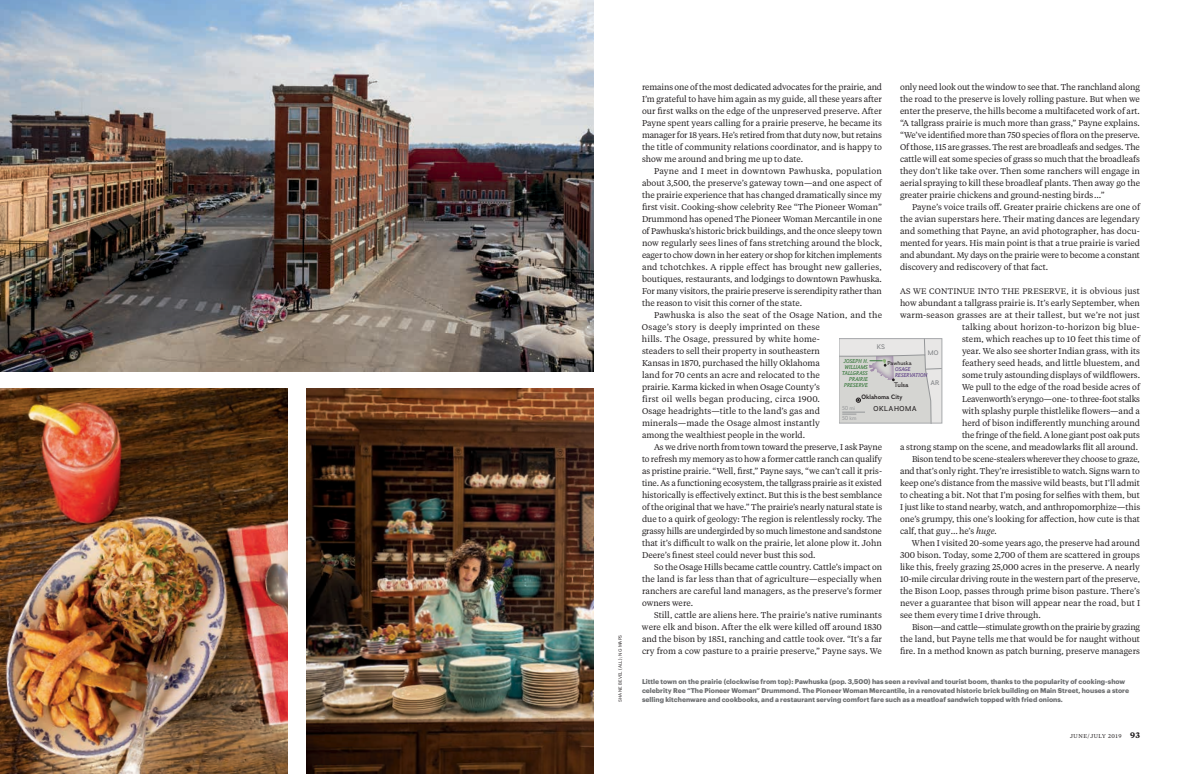
<style>
.page{position:relative;width:1188px;height:774px;background:#fff}
.page>*{position:absolute;margin:0;border:0;box-sizing:border-box;transform-origin:0 0}
.t1{font:8.4px/12px "Grosvenor";color:#231f20;text-align:justify}
.t2{font:8.4px "Grosvenor";letter-spacing:-.02em;color:#231f20}
.t3{font:8.4px "Grosvenor";letter-spacing:.02em;color:#231f20}
.t4{font:8.4px "Grosvenor";letter-spacing:.025em;color:#231f20}
.t5{font:8px "Grosvenor";letter-spacing:.025em;color:#231f20}
.t6{font:7.5px "Nat Geo Neo Gothic";letter-spacing:.075em;color:#231f20}
.t7{font:800 7px "Nat Geo Neo Gothic";color:#231f20}
.t8{font:7px "Nat Geo Neo Gothic";color:#808285}
.t9{font:7px "Nat Geo Neo Gothic";color:#231f20}
.t10{font:700 6.8px/9px "Graphik";color:#6d6f71}
.t11{font:6px/6px "Nat Geo Bumstead";color:#357639;text-align:right}
.t12{font:6px/6px "Nat Geo Bumstead";color:#604287}
.t13{font:6px "Nat Geo Neo Gothic";color:#231f20}
.t14{font:5.5px "Grosvenor";letter-spacing:.1em;color:#231f20}
.t15{font:5.5px/9.5px "Geograph";color:#949698}
.t16{font:4.5px "Graphik";letter-spacing:.03em;color:#231f20}
.s1{font-size:8.4px}
.s2{font-style:italic}
.s3{font-size:5px}
.s4{font-weight:700;font-size:8px}
</style>
<div class="page">
<svg style="left:839px;top:339px;width:103px;height:84px;background:#d6d5d3"></svg>
<img style="left:0;top:388px;width:288px;height:386px">
<img style="left:0;top:0;width:594px;height:371px">
<img style="left:306px;top:388px;width:288px;height:386px">
<p class="t16" style="left:617px;top:702px;width:69px;rotate:-90deg">SHANE BEVEL (ALL); NG MAPS</p>
<p class="t1" style="left:642px;top:81px;width:242px">remains one of the most dedicated advocates for the prairie, and I’m grateful to have him again as my guide, all these years after our first walks on the edge of the unpreserved preserve. After Payne spent years calling for a prairie preserve, he became its manager for 18 years. He’s retired from that duty now, but retains the title of community relations coordinator, and is happy to show me around and bring me up to date.</p>
<p class="t1" style="left:642px;top:165px;width:242px;text-indent:12px">Payne and I meet in downtown Pawhuska, population about 3,500, the preserve’s gateway town—and one aspect of the prairie experience that has changed dramatically since my first visit. Cooking-show celebrity Ree “The Pioneer Woman” Drummond has opened The Pioneer Woman Mercantile in one of Pawhuska’s historic brick buildings, and the once sleepy town now regularly sees lines of fans stretching around the block, eager to chow down in her eatery or shop for kitchen implements and tchotchkes. A ripple effect has brought new galleries, boutiques, restaurants, and lodgings to downtown Pawhuska.<br>For many visitors, the prairie preserve is serendipity rather than the reason to visit this corner of the state.</p>
<p class="t1" style="left:642px;top:309px;width:242px;text-align:left;text-indent:12px">Pawhuska is also the seat of the Osage Nation, and the Osage’s story is deeply imprinted on these<br>hills. The Osage, pressured by white home-<br>steaders to sell their property in southeastern<br>Kansas in 1870, purchased the hilly Oklahoma<br>land for 70 cents an acre and relocated to the<br>prairie. Karma kicked in when Osage County’s<br>first oil wells began producing, circa 1900.<br>Osage headrights—title to the land’s gas and minerals—made the Osage almost instantly<br>among the wealthiest people in the world.</p>
<p class="t1" style="left:642px;top:441px;width:242px;text-indent:12px">As we drive north from town toward the preserve, I ask Payne to refresh my memory as to how a former cattle ranch can qualify as pristine prairie. “Well, first,” Payne says, “we can’t call it pris&shy;tine. As a functioning ecosystem, the tallgrass prairie as it existed historically is effectively extinct. But this is the best semblance of the original that we have.” The prairie’s nearly natural state is due to a quirk of geology: The region is relentlessly rocky. The grassy hills are undergirded by so much limestone and sandstone that it’s difficult to walk on the prairie, let alone plow it. John Deere’s finest steel could never bust this sod.</p>
<p class="t1" style="left:642px;top:561px;width:242px;text-indent:12px">So the Osage Hills became cattle country. Cattle’s impact on the land is far less than that of agriculture—especially when ranchers are careful land managers, as the preserve’s former owners were.</p>
<p class="t1" style="left:642px;top:609px;width:242px;text-indent:12px">Still, cattle are aliens here. The prairie’s native ruminants were elk and bison. After the elk were killed off around 1830 and the bison by 1851, ranching and cattle took over. “It’s a far cry from a cow pasture to a prairie preserve,” Payne says. We</p>
<p class="t10" style="left:642px;top:676px;width:489px">Little town on the prairie (clockwise from top): Pawhuska (pop. 3,500) has seen a revival and tourist boom, thanks to the popularity of cooking-show celebrity Ree “The Pioneer Woman” Drummond. The Pioneer Woman Mercantile, in a renovated historic brick building on Main Street, houses a store selling kitchenware and cookbooks, and a restaurant serving comfort fare such as a meatloaf sandwich topped with fried onions.</p>
<p class="t1" style="left:900px;top:81px;width:242px">only need look out the window to see that. The ranchland along the road to the preserve is lovely rolling pasture. But when we enter the preserve, the hills become a multifaceted work of art. “A tallgrass prairie is much more than grass,” Payne explains. “We’ve identified more than 750 species of flora on the preserve.<br>Of those, 115 are grasses. The rest are broadleafs and sedges. The cattle will eat some species of grass so much that the broadleafs they don’t like take over. Then some ranchers will engage in aerial spraying to kill these broadleaf plants. Then away go the greater prairie chickens and ground-nesting birds…”</p>
<p class="t1" style="left:900px;top:201px;width:242px;text-indent:12px">Payne’s voice trails off. Greater prairie chickens are one of the avian superstars here. Their mating dances are legendary and something that Payne, an avid photographer, has docu&shy;mented for years. His main point is that a true prairie is varied and abundant. My days on the prairie were to become a constant discovery and rediscovery of that fact.</p>
<p class="t5" style="left:900px;top:286px;width:242px">AS WE CONTINUE INTO THE PRESERVE, <span class="s1">it is obvious just</span></p>
<p class="t1" style="left:900px;top:297px;width:241px">how abundant a tallgrass prairie is. It’s early September, when</p>
<p class="t3" style="left:900px;top:309px;width:241px">warm-season grasses are at their tallest, but we’re not just</p>
<p class="t4" style="left:962px;top:321px;width:179px">talking about horizon-to-horizon big blue-</p>
<p class="t1" style="left:962px;top:333px;width:180px">stem, which reaches up to 10 feet this time of</p>
<p class="t1" style="left:962px;top:345px;width:179px">year. We also see shorter Indian grass, with its</p>
<p class="t1" style="left:962px;top:357px;width:179px">feathery seed heads, and little bluestem, and</p>
<p class="t1" style="left:962px;top:369px;width:180px">some truly astounding displays of wildflowers.</p>
<p class="t1" style="left:962px;top:381px;width:180px">We pull to the edge of the road beside acres of</p>
<p class="t2" style="left:962px;top:393px;width:179px">Leavenworth’s eryngo—one- to three-foot stalks</p>
<p class="t1" style="left:962px;top:405px;width:179px">with splashy purple thistlelike flowers—and a</p>
<p class="t1" style="left:962px;top:417px;width:179px">herd of bison indifferently munching around</p>
<p class="t1" style="left:962px;top:429px;width:179px">the fringe of the field. A lone giant post oak puts</p>
<p class="t1" style="left:900px;top:441px;width:240px">a strong stamp on the scene, and meadowlarks flit all around.</p>
<p class="t2" style="left:912px;top:453px;width:229px">Bison tend to be scene-stealers wherever they choose to graze,</p>
<p class="t1" style="left:900px;top:465px;width:241px">and that’s only right. They’re irresistible to watch. Signs warn to</p>
<p class="t1" style="left:900px;top:477px;width:241px">keep one’s distance from the massive wild beasts, but I’ll admit</p>
<p class="t1" style="left:900px;top:489px;width:241px">to cheating a bit. Not that I’m posing for selfies with them, but</p>
<p class="t1" style="left:900px;top:501px;width:242px">I just like to stand nearby, watch, and anthropomorphize—this</p>
<p class="t1" style="left:900px;top:513px;width:242px">one’s grumpy, this one’s looking for affection, how cute is that</p>
<p class="t1" style="left:900px;top:525px;width:99px">calf, that guy…he’s <span class="s2">huge.</span></p>
<p class="t1" style="left:912px;top:537px;width:230px">When I visited 20-some years ago, the preserve had around</p>
<p class="t1" style="left:900px;top:549px;width:241px">300 bison. Today, some 2,700 of them are scattered in groups</p>
<p class="t1" style="left:900px;top:561px;width:241px">like this, freely grazing 25,000 acres in the preserve. A nearly</p>
<p class="t1" style="left:900px;top:573px;width:242px">10-mile circular driving route in the western part of the preserve,</p>
<p class="t1" style="left:900px;top:585px;width:241px">the Bison Loop, passes through prime bison pasture. There’s</p>
<p class="t1" style="left:900px;top:597px;width:242px">never a guarantee that bison will appear near the road, but I</p>
<p class="t1" style="left:900px;top:609px;width:142px">see them every time I drive through.</p>
<p class="t2" style="left:912px;top:621px;width:230px">Bison—and cattle—stimulate growth on the prairie by grazing</p>
<p class="t1" style="left:900px;top:633px;width:242px">the land, but Payne tells me that would be for naught without</p>
<p class="t1" style="left:900px;top:645px;width:241px">fire. In a method known as patch burning, preserve managers</p>
<p class="t8" style="left:877px;top:341px;width:10px">KS</p>
<p class="t8" style="left:928px;top:347px;width:12px">MO</p>
<p class="t8" style="left:931px;top:377px;width:10px">AR</p>
<p class="t11" style="left:842px;top:358px;width:27px">JOSEPH H.<br>WILLIAMS<br>TALLGRASS<br>PRAIRIE<br>PRESERVE</p>
<p class="t13" style="left:887px;top:358px;width:26px">Pawhuska</p>
<p class="t12" style="left:895px;top:366px;width:34px">OSAGE<br>RESERVATION</p>
<p class="t9" style="left:894px;top:379px;width:16px">Tulsa</p>
<p class="t7" style="left:861px;top:391px;width:43px">Oklahoma City</p>
<p class="t6" style="left:873px;top:403px;width:45px">OKLAHOMA</p>
<p class="t15" style="left:842px;top:404px;width:16px">50 <span class="s3">mi<br></span>50 <span class="s3">km</span></p>
<p class="t14" style="left:1070px;top:732px;width:71px">JUNE/JULY 2019 <span class="s4">93</span></p>
</div>
